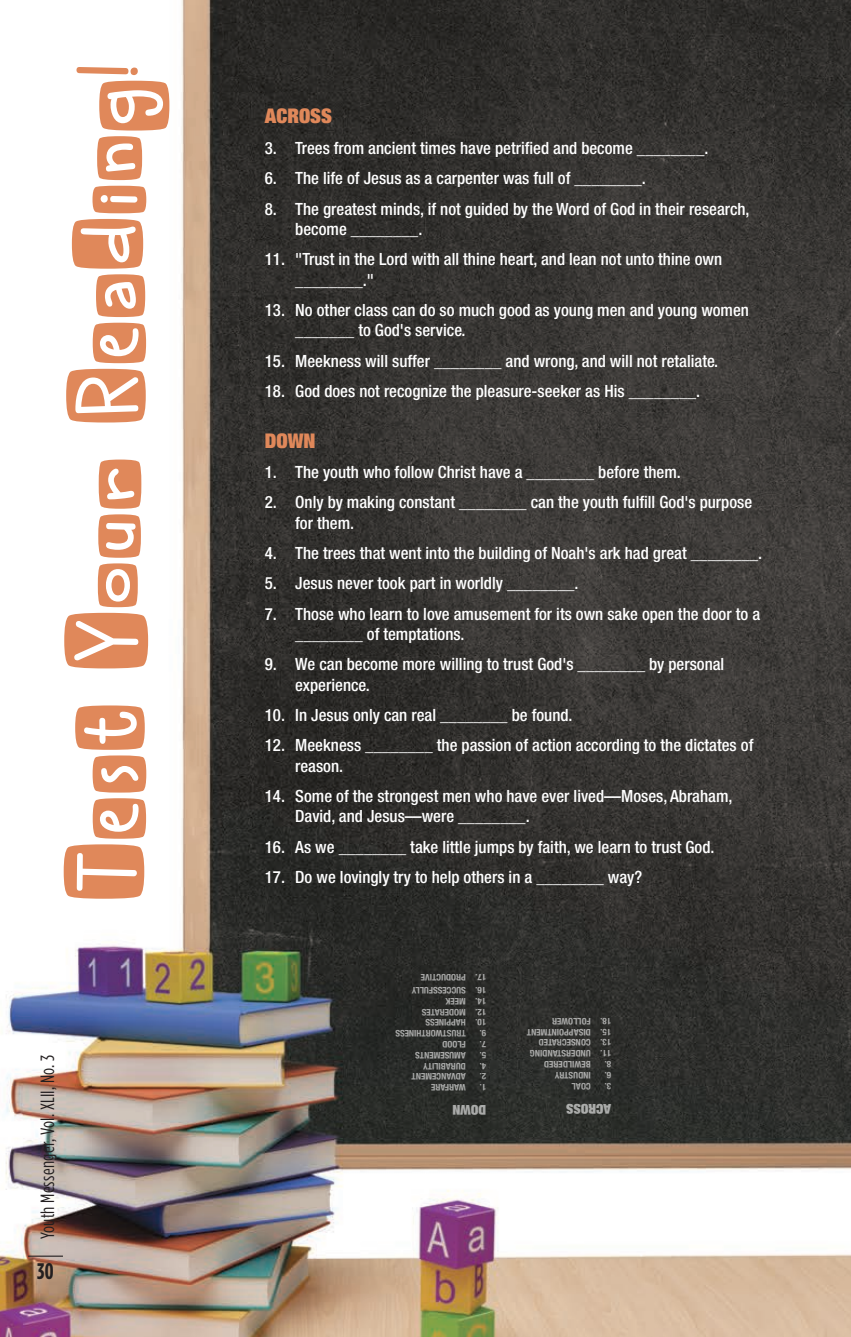
<style>
.page{position:relative;width:851px;height:1337px;background:#fff}
.page>*{position:absolute;margin:0;border:0;box-sizing:border-box;transform-origin:0 0}
.t1{font:700 22.5px "Gotham Condensed";color:#231f20}
.t2{font:900 condensed 20.25px "Helvetica Neue LT Std";color:#e0885a}
.t3{font:19.12px "Gotham Condensed";letter-spacing:.015em;color:#231f20}
.t4{font:500 condensed 16.88px/20.2px "Helvetica Neue";color:#fff}
.t5{font:900 condensed 13.5px "Helvetica Neue LT Std";color:#fff}
.t6{font:700 condensed 9px "Helvetica Neue";color:#fff}
</style>
<div class="page">
<img style="left:0;top:0;width:850px;height:1336px">
<svg style="left:64px;top:67px;width:105px;height:831px"></svg>
<hr style="left:28px;top:1255px;width:35px;height:1px;background:#231f20">
<p class="t3" style="left:37px;top:1239px;width:186px;rotate:-90deg">Youth Messenger, Vol. XLII, No. 3</p>
<h1 class="t1" style="left:37px;top:1258px;width:18px">30</h1>
<p class="t2" style="left:265px;top:103px;width:69px">ACROSS</p>
<p class="t4" style="left:265px;top:137px;width:445px">3. Trees from ancient times have petrified and become ________.</p>
<p class="t4" style="left:265px;top:168px;width:382px">6. The life of Jesus as a carpenter was full of ________.</p>
<p class="t4" style="left:295px;top:198px;width:456px;text-indent:-30px">8. The greatest minds, if not guided by the Word of God in their research, become ________.</p>
<p class="t4" style="left:295px;top:249px;width:428px;text-indent:-30px">11. "Trust in the Lord with all thine heart, and lean not unto thine own ________."</p>
<p class="t4" style="left:295px;top:299px;width:455px;text-indent:-30px">13. No other class can do so much good as young men and young women _______ to God's service.</p>
<p class="t4" style="left:265px;top:350px;width:455px">15. Meekness will suffer ________ and wrong, and will not retaliate.</p>
<p class="t4" style="left:265px;top:380px;width:437px">18. God does not recognize the pleasure-seeker as His ________.</p>
<p class="t2" style="left:265px;top:427px;width:52px">DOWN</p>
<p class="t4" style="left:265px;top:461px;width:417px">1. The youth who follow Christ have a ________ before them.</p>
<p class="t4" style="left:295px;top:492px;width:458px;text-indent:-30px">2. Only by making constant ________ can the youth fulfill God's purpose for them.</p>
<p class="t4" style="left:265px;top:542px;width:499px">4. The trees that went into the building of Noah's ark had great ________.</p>
<p class="t4" style="left:265px;top:573px;width:315px">5. Jesus never took part in worldly ________.</p>
<p class="t4" style="left:295px;top:603px;width:466px;text-indent:-30px">7. Those who learn to love amusement for its own sake open the door to a ________ of temptations.</p>
<p class="t4" style="left:295px;top:654px;width:430px;text-indent:-30px">9. We can become more willing to trust God's ________ by personal experience.</p>
<p class="t4" style="left:265px;top:704px;width:309px">10. In Jesus only can real ________ be found.</p>
<p class="t4" style="left:295px;top:735px;width:459px;text-indent:-30px">12. Meekness ________ the passion of action according to the dictates of reason.</p>
<p class="t4" style="left:295px;top:785px;width:439px;text-indent:-30px">14. Some of the strongest men who have ever lived—Moses, Abraham,<br>David, and Jesus—were ________.</p>
<p class="t4" style="left:265px;top:836px;width:451px">16. As we ________ take little jumps by faith, we learn to trust God.</p>
<p class="t4" style="left:265px;top:866px;width:379px">17. Do we lovingly try to help others in a ________ way?</p>
<p class="t6" style="left:466px;top:984px;width:47px;rotate:-180deg">PRODUCTIVE</p>
<p class="t6" style="left:486px;top:984px;width:12px;rotate:-180deg">17.</p>
<p class="t6" style="left:466px;top:997px;width:56px;rotate:-180deg">SUCCESSFULLY</p>
<p class="t6" style="left:486px;top:997px;width:12px;rotate:-180deg">16.</p>
<p class="t6" style="left:466px;top:1008px;width:22px;rotate:-180deg">MEEK</p>
<p class="t6" style="left:486px;top:1008px;width:12px;rotate:-180deg">14.</p>
<p class="t6" style="left:466px;top:1019px;width:45px;rotate:-180deg">MODERATES</p>
<p class="t6" style="left:486px;top:1019px;width:12px;rotate:-180deg">12.</p>
<p class="t6" style="left:466px;top:1030px;width:42px;rotate:-180deg">HAPPINESS</p>
<p class="t6" style="left:486px;top:1030px;width:12px;rotate:-180deg">10.</p>
<p class="t6" style="left:590px;top:1028px;width:40px;rotate:-180deg">FOLLOWER</p>
<p class="t6" style="left:611px;top:1028px;width:12px;rotate:-180deg">18.</p>
<p class="t6" style="left:466px;top:1041px;width:72px;rotate:-180deg">TRUSTWORTHINESS</p>
<p class="t6" style="left:486px;top:1041px;width:8px;rotate:-180deg">9.</p>
<p class="t6" style="left:590px;top:1039px;width:65px;rotate:-180deg">DISAPPOINTMENT</p>
<p class="t6" style="left:611px;top:1039px;width:12px;rotate:-180deg">15.</p>
<p class="t6" style="left:466px;top:1051px;width:25px;rotate:-180deg">FLOOD</p>
<p class="t6" style="left:486px;top:1051px;width:8px;rotate:-180deg">7.</p>
<p class="t6" style="left:590px;top:1050px;width:54px;rotate:-180deg">CONSECRATED</p>
<p class="t6" style="left:611px;top:1050px;width:12px;rotate:-180deg">13.</p>
<p class="t6" style="left:466px;top:1062px;width:52px;rotate:-180deg">AMUSEMENTS</p>
<p class="t6" style="left:486px;top:1062px;width:8px;rotate:-180deg">5.</p>
<p class="t6" style="left:590px;top:1061px;width:62px;rotate:-180deg">UNDERSTANDING</p>
<p class="t6" style="left:611px;top:1061px;width:12px;rotate:-180deg">11.</p>
<p class="t6" style="left:466px;top:1073px;width:44px;rotate:-180deg">DURABILITY</p>
<p class="t6" style="left:486px;top:1073px;width:8px;rotate:-180deg">4.</p>
<p class="t6" style="left:590px;top:1071px;width:48px;rotate:-180deg">BEWILDERED</p>
<p class="t6" style="left:611px;top:1071px;width:8px;rotate:-180deg">8.</p>
<p class="t6" style="left:466px;top:1084px;width:56px;rotate:-180deg">ADVANCEMENT</p>
<p class="t6" style="left:486px;top:1084px;width:8px;rotate:-180deg">2.</p>
<p class="t6" style="left:590px;top:1082px;width:38px;rotate:-180deg">INDUSTRY</p>
<p class="t6" style="left:611px;top:1082px;width:8px;rotate:-180deg">6.</p>
<p class="t6" style="left:466px;top:1095px;width:36px;rotate:-180deg">WARFARE</p>
<p class="t6" style="left:486px;top:1095px;width:8px;rotate:-180deg">1.</p>
<p class="t6" style="left:590px;top:1093px;width:21px;rotate:-180deg">COAL</p>
<p class="t6" style="left:611px;top:1093px;width:8px;rotate:-180deg">3.</p>
<p class="t5" style="left:486px;top:1118px;width:35px;rotate:-180deg">DOWN</p>
<p class="t5" style="left:611px;top:1117px;width:46px;rotate:-180deg">ACROSS</p>
</div>
